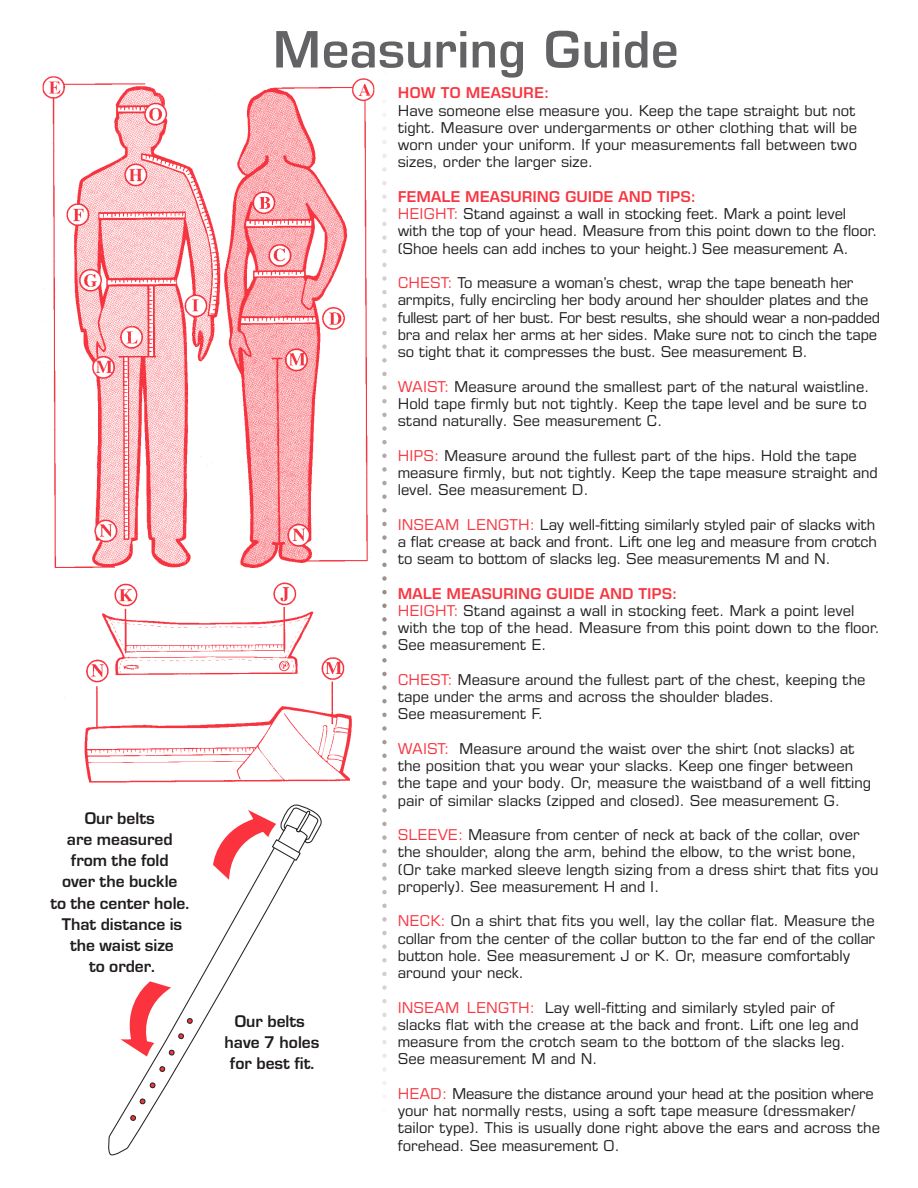
<style>
.page{position:relative;width:918px;height:1188px;background:#fff}
.page>*{position:absolute;margin:0;border:0;box-sizing:border-box;transform-origin:0 0}
.t1{font:600 50.4px "Eurostile LT Pro";color:#636366}
.t2{font:700 17.55px/21.1px "Eurostile";color:#211d1e;text-align:center}
.t3{font:15px/17.2px "Eurostile LT Pro";color:#231f20}
.t4{font:600 15px "Eurostile LT Pro";letter-spacing:-.01em;color:#f83540}
.s1{color:#f83540}
</style>
<div class="page">
<svg style="left:382px;top:113px;width:5px;height:984px"></svg>
<img style="left:42px;top:76px;width:333px;height:707px">
<svg style="left:108px;top:880px;width:176px;height:275px"></svg>
<svg style="left:138px;top:1097px;width:8px;height:9px"></svg>
<svg style="left:129px;top:1114px;width:8px;height:8px"></svg>
<svg style="left:158px;top:1065px;width:8px;height:8px"></svg>
<svg style="left:148px;top:1081px;width:8px;height:8px"></svg>
<svg style="left:120px;top:981px;width:73px;height:76px"></svg>
<svg style="left:213px;top:804px;width:109px;height:76px"></svg>
<p class="t2" style="left:50px;top:808px;width:140px">Our belts<br>are measured from the fold<br>over the buckle<br>to the center hole.<br>That distance is the waist size<br>to order.</p>
<p class="t1" style="left:272px;top:19px;width:408px">Measuring Guide</p>
<p class="t4" style="left:398px;top:84px;width:153px">HOW TO MEASURE:</p>
<p class="t3" style="left:398px;top:102px;width:461px;text-align:justify">Have someone else measure you. Keep the tape straight but not tight. Measure over undergarments or other clothing that will be worn under your uniform. If your measurements fall between two sizes, order the larger size.</p>
<p class="t4" style="left:398px;top:187px;width:300px">FEMALE MEASURING GUIDE AND TIPS:</p>
<p class="t3" style="left:398px;top:205px;width:481px"><span class="s1">HEIGHT:</span> Stand against a wall in stocking feet. Mark a point level with the top of your head. Measure from this point down to the floor. (Shoe heels can add inches to your height.) See measurement A.</p>
<p class="t3" style="left:398px;top:274px;width:484px"><span class="s1">CHEST:</span> To measure a woman’s chest, wrap the tape beneath her armpits, fully encircling her body around her shoulder plates and the fullest part of her bust. For best results, she should wear a non-padded bra and relax her arms at her sides. Make sure not to cinch the tape so tight that it compresses the bust. See measurement B.</p>
<p class="t3" style="left:398px;top:378px;width:473px"><span class="s1">WAIST:</span> Measure around the smallest part of the natural waistline.<br>Hold tape firmly but not tightly. Keep the tape level and be sure to stand naturally. See measurement C.</p>
<p class="t3" style="left:398px;top:447px;width:482px"><span class="s1">HIPS:</span> Measure around the fullest part of the hips. Hold the tape measure firmly, but not tightly. Keep the tape measure straight and level. See measurement D.</p>
<p class="t3" style="left:398px;top:516px;width:481px;text-align:justify"><span class="s1">INSEAM LENGTH:</span> Lay well-fitting similarly styled pair of slacks with a flat crease at back and front. Lift one leg and measure from crotch to seam to bottom of slacks leg. See measurements M and N.</p>
<p class="t4" style="left:398px;top:584px;width:281px">MALE MEASURING GUIDE AND TIPS:</p>
<p class="t3" style="left:398px;top:602px;width:484px"><span class="s1">HEIGHT:</span> Stand against a wall in stocking feet. Mark a point level with the top of the head. Measure from this point down to the floor.<br>See measurement E.</p>
<p class="t3" style="left:398px;top:671px;width:469px"><span class="s1">CHEST:</span> Measure around the fullest part of the chest, keeping the tape under the arms and across the shoulder blades.</p>
<p class="t3" style="left:398px;top:705px;width:147px">See measurement F.</p>
<p class="t3" style="left:398px;top:740px;width:475px"><span class="s1">WAIST:</span> Measure around the waist over the shirt (not slacks) at the position that you wear your slacks. Keep one finger between the tape and your body. Or, measure the waistband of a well fitting pair of similar slacks (zipped and closed). See measurement G.</p>
<p class="t3" style="left:398px;top:826px;width:482px"><span class="s1">SLEEVE:</span> Measure from center of neck at back of the collar, over the shoulder, along the arm, behind the elbow, to the wrist bone, (Or take marked sleeve length sizing from a dress shirt that fits you properly). See measurement H and I.</p>
<p class="t3" style="left:398px;top:912px;width:479px"><span class="s1">NECK:</span> On a shirt that fits you well, lay the collar flat. Measure the collar from the center of the collar button to the far end of the collar button hole. See measurement J or K. Or, measure comfortably around your neck.</p>
<p class="t3" style="left:398px;top:999px;width:462px"><span class="s1">INSEAM LENGTH:</span> Lay well-fitting and similarly styled pair of slacks flat with the crease at the back and front. Lift one leg and measure from the crotch seam to the bottom of the slacks leg.</p>
<p class="t3" style="left:398px;top:1050px;width:201px">See measurement M and N.</p>
<p class="t3" style="left:398px;top:1085px;width:484px"><span class="s1">HEAD:</span> Measure the distance around your head at the position where your hat normally rests, using a soft tape measure (dressmaker/ tailor type). This is usually done right above the ears and across the forehead. See measurement O.</p>
<p class="t2" style="left:225px;top:1011px;width:96px">Our belts have 7 holes for best fit.</p>
</div>
